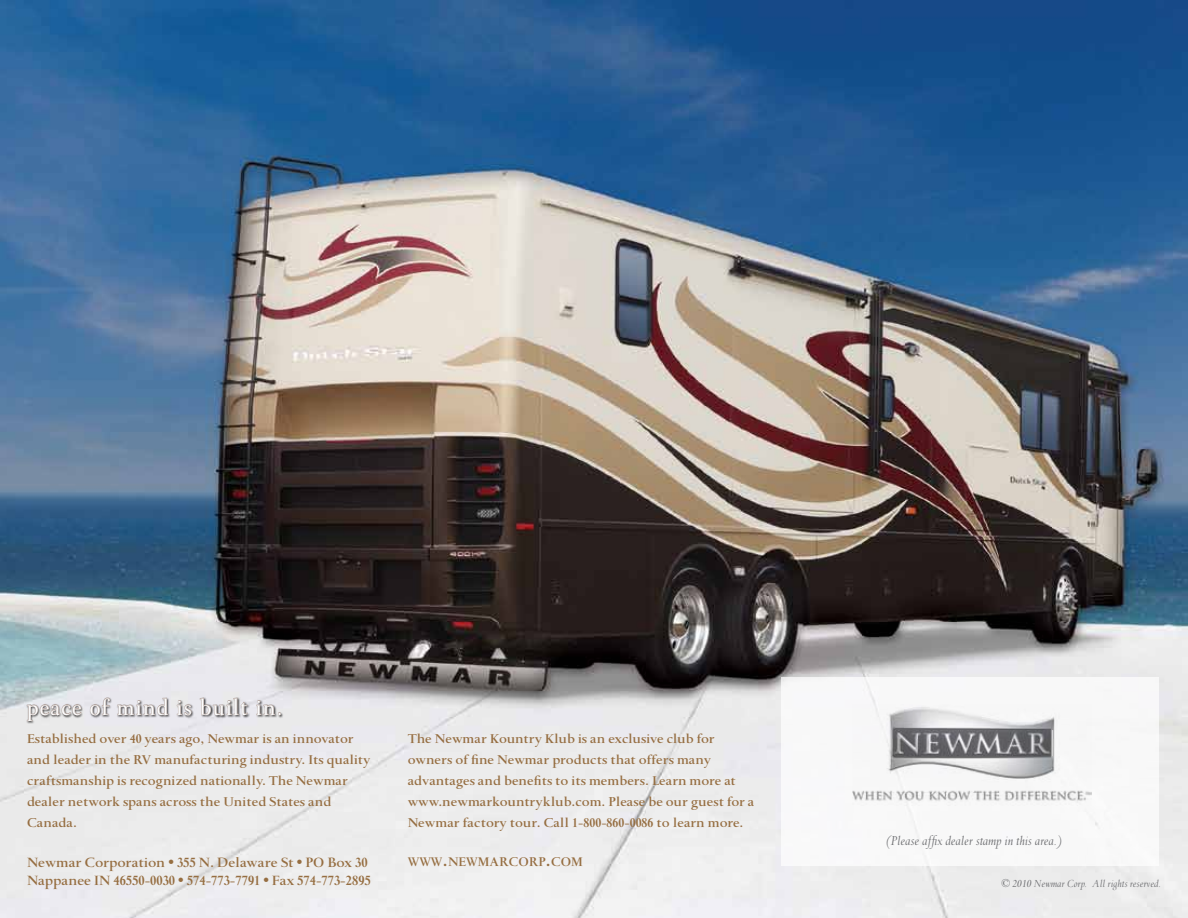
<style>
.page{position:relative;width:1188px;height:918px;background:#fff}
.page>*{position:absolute;margin:0;border:0;box-sizing:border-box;transform-origin:0 0}
.t1{font:22.5px "Transitional 551 BT Medium B";letter-spacing:.06em;color:#fff}
.t2{font:600 15.75px/18.9px "Spectrum";color:#966e41}
.t3{font:600 15px/21px "Spectrum";color:#966e41}
.t4{font:italic 15px "Spectrum";color:#6d6e71}
.t5{font:600 14.7px "Spectrum";color:#966e41}
.t6{font:italic 12px "Spectrum";color:#6d6e71}
.s1{font-size:21px}
</style>
<div class="page">
<img style="left:0;top:0;width:1188px;height:918px">
<div style="left:26px;top:697px;width:258px;height:27px;background:#000;opacity:.75"></div>
<svg style="left:27px;top:704px;width:55px;height:18px"></svg>
<svg style="left:90px;top:697px;width:20px;height:19px"></svg>
<svg style="left:117px;top:697px;width:51px;height:19px"></svg>
<svg style="left:176px;top:700px;width:16px;height:16px"></svg>
<svg style="left:199px;top:697px;width:49px;height:19px"></svg>
<svg style="left:256px;top:700px;width:25px;height:16px"></svg>
<div style="left:781px;top:677px;width:378px;height:189px;background:#f8f8f8"></div>
<img style="left:853px;top:707px;width:239px;height:94px">
<h1 class="t1" style="left:27px;top:693px;width:257px">peace of mind is built in.</h1>
<p class="t3" style="left:27px;top:729px;width:345px">Established over 40 years ago, Newmar is an innovator and leader in the RV manufacturing industry. Its quality craftsmanship is recognized nationally. The Newmar dealer network spans across the United States and Canada.</p>
<p class="t3" style="left:408px;top:729px;width:348px">The Newmar Kountry Klub is an exclusive club for owners of fine Newmar products that offers many advantages and benefits to its members. Learn more at www.newmarkountryklub.com. Please be our guest for a Newmar factory tour. Call 1-800-860-0086 to learn more.</p>
<p class="t2" style="left:27px;top:853px;width:345px">Newmar Corporation • 355 N. Delaware St • PO Box 30<br>Nappanee IN 46550-0030 • 574-773-7791 • Fax 574-773-2895</p>
<p class="t5" style="left:408px;top:854px;width:177px">www<span class="s1">.</span>newmarcorp<span class="s1">.</span>com</p>
<p class="t4" style="left:885px;top:832px;width:179px">(Please affix dealer stamp in this area.)</p>
<p class="t6" style="left:1001px;top:877px;width:162px">© 2010 Newmar Corp. All rights reserved.</p>
</div>
